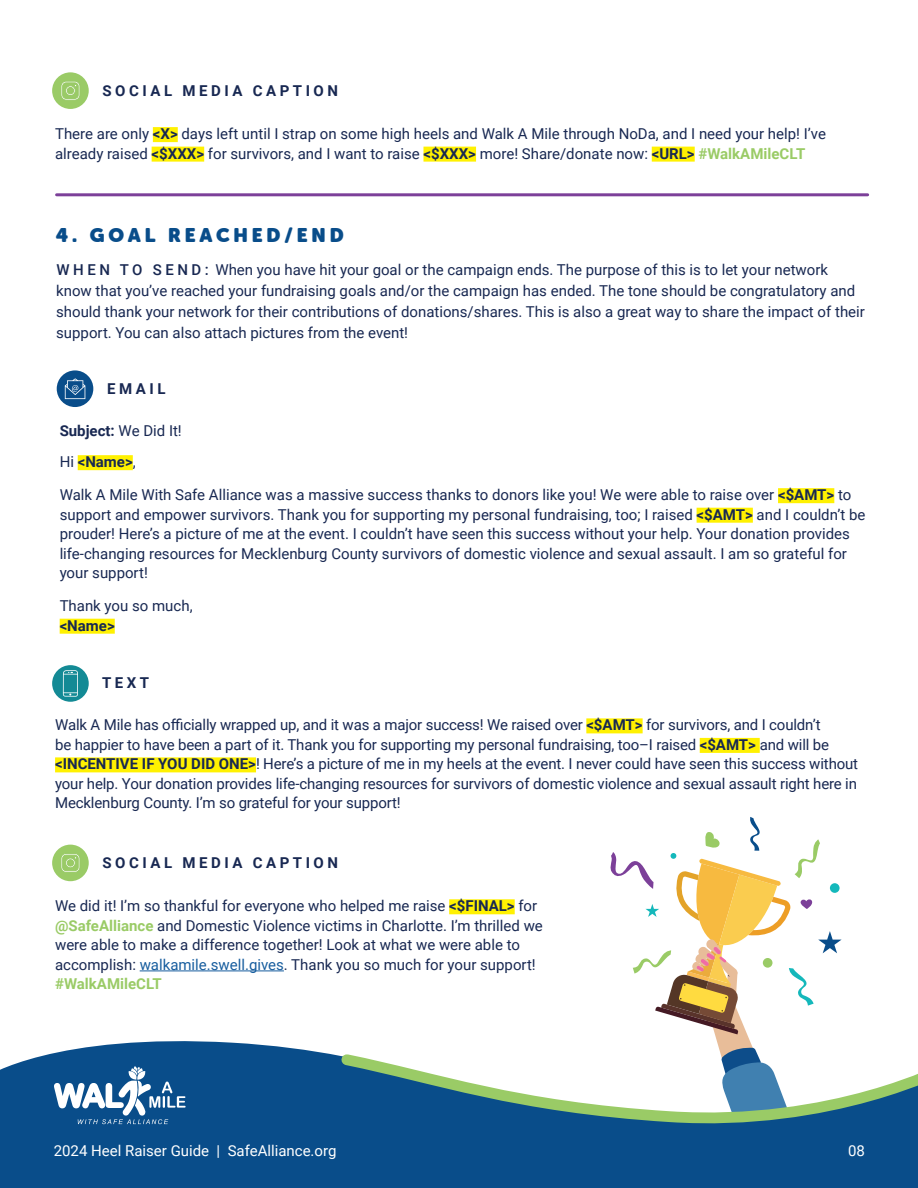
<style>
.page{position:relative;width:918px;height:1188px;background:#fff}
.page>*{position:absolute;margin:0;border:0;box-sizing:border-box;transform-origin:0 0}
.t1{font:19.5px "Museo Sans Rounded";letter-spacing:.2em;color:#094d8a}
.t2{font:15px/19.5px "Roboto";color:#182852}
.t3{font:700 15px "Roboto";letter-spacing:.235em;color:#182852}
.t4{font:15px "Roboto";color:#fff}
.t5{font:700 15px "Roboto";color:#182852}
.s1{font-weight:700}
.s2{font-weight:700;color:#9acb66}
.s3{font-weight:500}
.s4{font-weight:400}
.s5{color:#175d9e}
</style>
<div class="page">
<div style="left:586px;top:718px;width:57px;height:15px;background:#fff101"></div>
<div style="left:700px;top:738px;width:60px;height:15px;background:#fff101"></div>
<div style="left:55px;top:757px;width:201px;height:15px;background:#fff101"></div>
<svg style="left:610px;top:817px;width:232px;height:216px"></svg>
<svg style="left:0;top:1033px;width:918px;height:155px;background:#2d679a"></svg>
<svg style="left:334px;top:1047px;width:584px;height:80px"></svg>
<svg style="left:54px;top:1066px;width:132px;height:58px"></svg>
<div style="left:153px;top:127px;width:25px;height:15px;background:#fff101"></div>
<div style="left:152px;top:147px;width:52px;height:15px;background:#fff101"></div>
<div style="left:423px;top:147px;width:53px;height:15px;background:#fff101"></div>
<div style="left:652px;top:147px;width:43px;height:15px;background:#fff101"></div>
<div style="left:449px;top:899px;width:66px;height:15px;background:#fff101"></div>
<hr style="left:140px;top:971px;width:144px;height:1px;background:#175d9e">
<div style="left:78px;top:455px;width:55px;height:15px;background:#fff101"></div>
<div style="left:778px;top:488px;width:56px;height:15px;background:#fff101"></div>
<div style="left:697px;top:508px;width:56px;height:15px;background:#fff101"></div>
<div style="left:60px;top:619px;width:55px;height:15px;background:#fff101"></div>
<hr style="left:57px;top:193px;width:811px;height:3px;background:#7c4099">
<div style="left:57px;top:370px;width:36px;height:37px;background:#094d8a;border-radius:50%"></div>
<svg style="left:65px;top:378px;width:20px;height:21px"></svg>
<div style="left:52px;top:665px;width:37px;height:37px;background:#138a95;border-radius:50%"></div>
<svg style="left:63px;top:670px;width:15px;height:27px"></svg>
<div style="left:52px;top:72px;width:37px;height:37px;background:#9acb66;border-radius:50%"></div>
<svg style="left:61px;top:81px;width:19px;height:19px"></svg>
<div style="left:52px;top:845px;width:37px;height:36px;background:#9acb66;border-radius:50%"></div>
<svg style="left:61px;top:854px;width:19px;height:18px"></svg>
<p class="t3" style="left:102px;top:80px;width:237px">SOCIAL MEDIA CAPTION</p>
<p class="t2" style="left:55px;top:123px;width:772px">There are only <span class="s1">&lt;X&gt;</span> days left until I strap on some high heels and Walk A Mile through NoDa, and I need your help! I’ve already raised <span class="s1">&lt;$XXX&gt;</span> for survivors, and I want to raise <span class="s1">&lt;$XXX&gt;</span> more! Share/donate now: <span class="s1">&lt;URL&gt;</span> <span class="s2">#WalkAMileCLT</span></p>
<p class="t1" style="left:56px;top:223px;width:289px">4. GOAL REACHED/END</p>
<p class="t2" style="left:56px;top:258px;width:810px;line-height:21px"><span class="s3">W H E N T O S E N D :</span> When you have hit your goal or the campaign ends. The purpose of this is to let your network know that you’ve reached your fundraising goals and/or the campaign has ended. The tone should be congratulatory and should thank your network for their contributions of donations/shares. This is also a great way to share the impact of their support. You can also attach pictures from the event!</p>
<p class="t3" style="left:107px;top:378px;width:60px">EMAIL</p>
<p class="t5" style="left:60px;top:420px;width:124px">Subject: <span class="s4">We Did It!</span></p>
<p class="t3" style="left:60px;top:451px;width:78px"><span class="s4">Hi</span> &lt;Name&gt;<span class="s4">,</span></p>
<p class="t2" style="left:60px;top:485px;width:807px">Walk A Mile With Safe Alliance was a massive success thanks to donors like you! We were able to raise over <span class="s1">&lt;$AMT&gt;</span> to support and empower survivors. Thank you for supporting my personal fundraising, too; I raised <span class="s1">&lt;$AMT&gt;</span> and I couldn’t be prouder! Here’s a picture of me at the event. I couldn’t have seen this success without your help. Your donation provides life-changing resources for Mecklenburg County survivors of domestic violence and sexual assault. I am so grateful for your support!</p>
<p class="t2" style="left:60px;top:596px;width:134px">Thank you so much,</p>
<p class="t3" style="left:60px;top:615px;width:57px">&lt;Name&gt;</p>
<p class="t3" style="left:102px;top:673px;width:49px">TEXT</p>
<p class="t2" style="left:55px;top:715px;width:805px">Walk A Mile has officially wrapped up, and it was a major success! We raised over <span class="s1">&lt;$AMT&gt;</span> for survivors, and I couldn’t<br>be happier to have been a part of it. Thank you for supporting my personal fundraising, too–I raised <span class="s1">&lt;$AMT&gt;</span> and will be <span class="s1">&lt;INCENTIVE IF YOU DID ONE&gt;</span>! Here’s a picture of me in my heels at the event. I never could have seen this success without your help. Your donation provides life-changing resources for survivors of domestic violence and sexual assault right here in Mecklenburg County. I’m so grateful for your support!</p>
<p class="t3" style="left:102px;top:852px;width:237px">SOCIAL MEDIA CAPTION</p>
<p class="t2" style="left:55px;top:896px;width:489px">We did it! I’m so thankful for everyone who helped me raise <span class="s1">&lt;$FINAL&gt;</span> for <span class="s2">@SafeAlliance</span> and Domestic Violence victims in Charlotte. I’m thrilled we were able to make a difference together! Look at what we were able to accomplish: <span class="s5">walkamile.swell.gives</span>. Thank you so much for your support! <span class="s2">#WalkAMileCLT</span></p>
<p class="t4" style="left:54px;top:1140px;width:284px">2024 Heel Raiser Guide | SafeAlliance.org</p>
<p class="t4" style="left:848px;top:1140px;width:18px">08</p>
</div>
